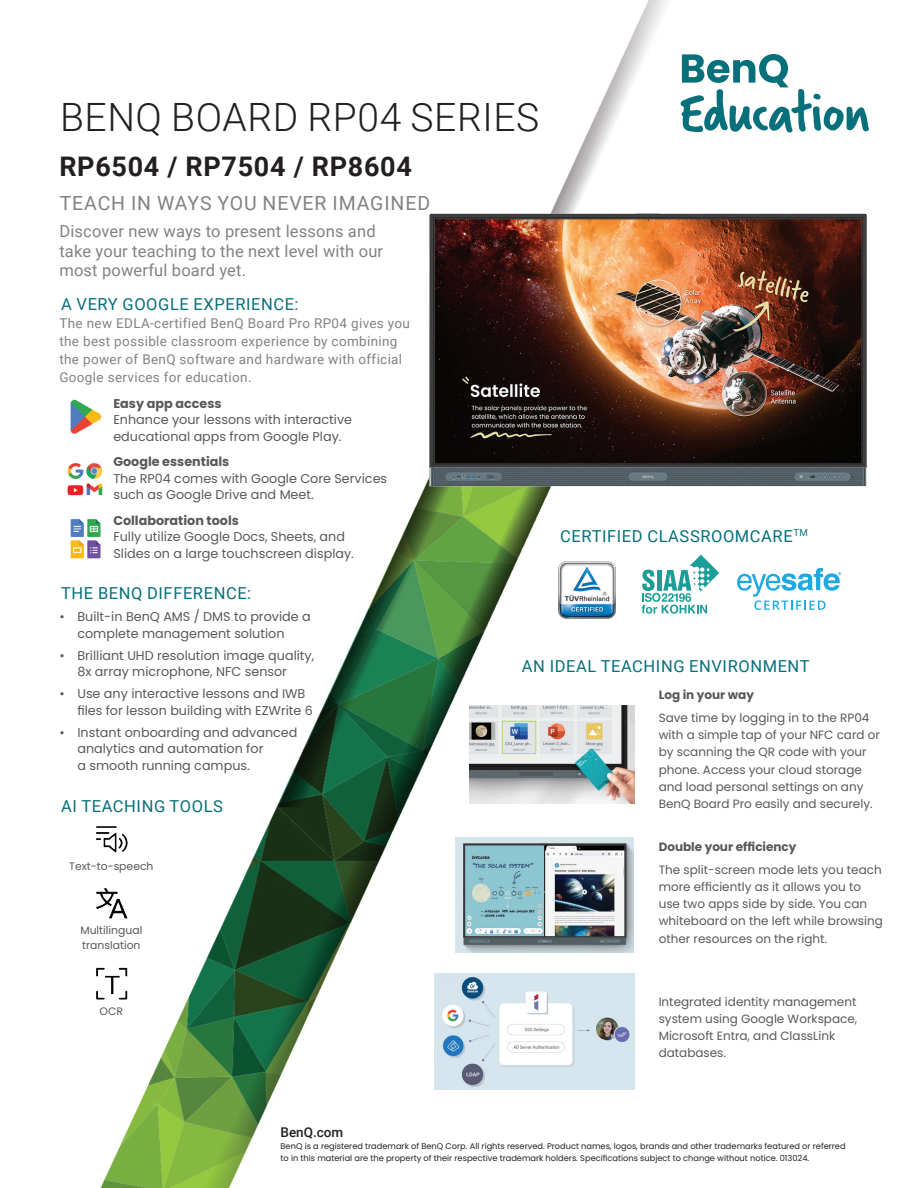
<style>
.page{position:relative;width:918px;height:1188px;background:#fff}
.page>*{position:absolute;margin:0;border:0;box-sizing:border-box;transform-origin:0 0}
.t1{font:300 39px "Roboto";letter-spacing:.015em;color:#231f20}
.t2{font:700 27px "Roboto";letter-spacing:.025em;color:#231f20}
.t3{font:19.5px "Roboto";letter-spacing:.045em;color:#808285}
.t4{font:16.5px "Roboto";letter-spacing:.035em;color:#07707b}
.t5{font:16.5px/19.5px "Roboto";letter-spacing:.01em;color:#808285}
.t6{font:13.5px/18px "Roboto";letter-spacing:.025em;color:#808285}
.t7{font:500 13.5px "Roboto";color:#231f20}
.t8{font:12.75px/16.5px "Poppins";color:#57585a}
.t9{font:700 12.75px "Poppins";color:#57585a}
.t10{font:12px/17.2px "Poppins";color:#57585a}
.t11{font:700 12px "Poppins";color:#57585a}
.t12{font:10.8px/14.9px "Poppins";color:#57585a}
.t13{font:8.25px/12px "Poppins";color:#231f20}
</style>
<div class="page">
<img style="left:100px;top:0;width:620px;height:1188px">
<img style="left:416px;top:210px;width:451px;height:289px">
<svg style="left:681px;top:54px;width:188px;height:79px"></svg>
<img style="left:556px;top:560px;width:62px;height:61px">
<svg style="left:642px;top:555px;width:77px;height:59px"></svg>
<svg style="left:737px;top:568px;width:104px;height:42px"></svg>
<img style="left:70px;top:395px;width:36px;height:41px">
<img style="left:67px;top:459px;width:39px;height:39px">
<img style="left:70px;top:514px;width:37px;height:48px">
<img style="left:456px;top:838px;width:178px;height:114px">
<img style="left:470px;top:705px;width:164px;height:99px">
<img style="left:96px;top:820px;width:39px;height:37px">
<img style="left:96px;top:884px;width:39px;height:37px">
<img style="left:96px;top:965px;width:39px;height:37px">
<img style="left:435px;top:974px;width:199px;height:116px">
<h1 class="t1" style="left:60px;top:90px;width:481px">BENQ BOARD RP04 SERIES</h1>
<h2 class="t2" style="left:59px;top:147px;width:354px">RP6504 / RP7504 / RP8604</h2>
<h3 class="t3" style="left:60px;top:190px;width:372px">TEACH IN WAYS YOU NEVER IMAGINED</h3>
<p class="t5" style="left:59px;top:221px;width:325px">Discover new ways to present lessons and take your teaching to the next level with our most powerful board yet.</p>
<p class="t4" style="left:61px;top:293px;width:239px">A VERY GOOGLE EXPERIENCE:</p>
<p class="t6" style="left:59px;top:314px;width:352px">The new EDLA-certified BenQ Board Pro RP04 gives you the best possible classroom experience by combining the power of BenQ software and hardware with official Google services for education.</p>
<p class="t9" style="left:113px;top:396px;width:110px">Easy app access</p>
<p class="t8" style="left:113px;top:412px;width:240px">Enhance your lessons with interactive educational apps from Google Play.</p>
<p class="t9" style="left:113px;top:455px;width:117px">Google essentials</p>
<p class="t8" style="left:113px;top:470px;width:275px">The RP04 comes with Google Core Services such as Google Drive and Meet.</p>
<p class="t9" style="left:113px;top:513px;width:127px">Collaboration tools</p>
<p class="t8" style="left:113px;top:529px;width:242px">Fully utilize Google Docs, Sheets, and<br>Slides on a large touchscreen display.</p>
<p class="t4" style="left:61px;top:582px;width:191px">THE BENQ DIFFERENCE:</p>
<p class="t8" style="left:77px;top:609px;width:235px;text-indent:-18px">• Built-in BenQ AMS / DMS to provide a complete management solution</p>
<p class="t8" style="left:77px;top:647px;width:238px;text-indent:-18px">• Brilliant UHD resolution image quality,<br>8x array microphone, NFC sensor</p>
<p class="t8" style="left:77px;top:686px;width:237px;text-indent:-18px">• Use any interactive lessons and IWB files for lesson building with EZWrite 6</p>
<p class="t8" style="left:77px;top:724px;width:222px;text-indent:-18px">• Instant onboarding and advanced analytics and automation for<br>a smooth running campus.</p>
<p class="t4" style="left:61px;top:794px;width:163px">AI TEACHING TOOLS</p>
<p class="t4" style="left:560px;top:524px;width:249px">CERTIFIED CLASSROOMCARE<sup>TM</sup></p>
<p class="t4" style="left:522px;top:654px;width:289px">AN IDEAL TEACHING ENVIRONMENT</p>
<p class="t11" style="left:659px;top:688px;width:97px">Log in your way</p>
<p class="t10" style="left:659px;top:709px;width:223px">Save time by logging in to the RP04 with a simple tap of your NFC card or by scanning the QR code with your phone. Access your cloud storage and load personal settings on any BenQ Board Pro easily and securely.</p>
<p class="t12" style="left:69px;top:859px;width:86px">Text-to-speech</p>
<p class="t12" style="left:80px;top:923px;width:64px">Multilingual translation</p>
<p class="t12" style="left:100px;top:1004px;width:25px">OCR</p>
<p class="t11" style="left:659px;top:840px;width:139px">Double your efficiency</p>
<p class="t10" style="left:659px;top:861px;width:226px">The split-screen mode lets you teach more efficiently as it allows you to use two apps side by side. You can whiteboard on the left while browsing other resources on the right.</p>
<p class="t10" style="left:659px;top:993px;width:200px">Integrated identity management system using Google Workspace,<br>Microsoft Entra, and ClassLink databases.</p>
<p class="t7" style="left:281px;top:1123px;width:64px">BenQ.com</p>
<p class="t13" style="left:281px;top:1140px;width:567px">BenQ is a registered trademark of BenQ Corp. All rights reserved. Product names, logos, brands and other trademarks featured or referred to in this material are the property of their respective trademark holders. Specifications subject to change without notice. 013024.</p>
</div>
